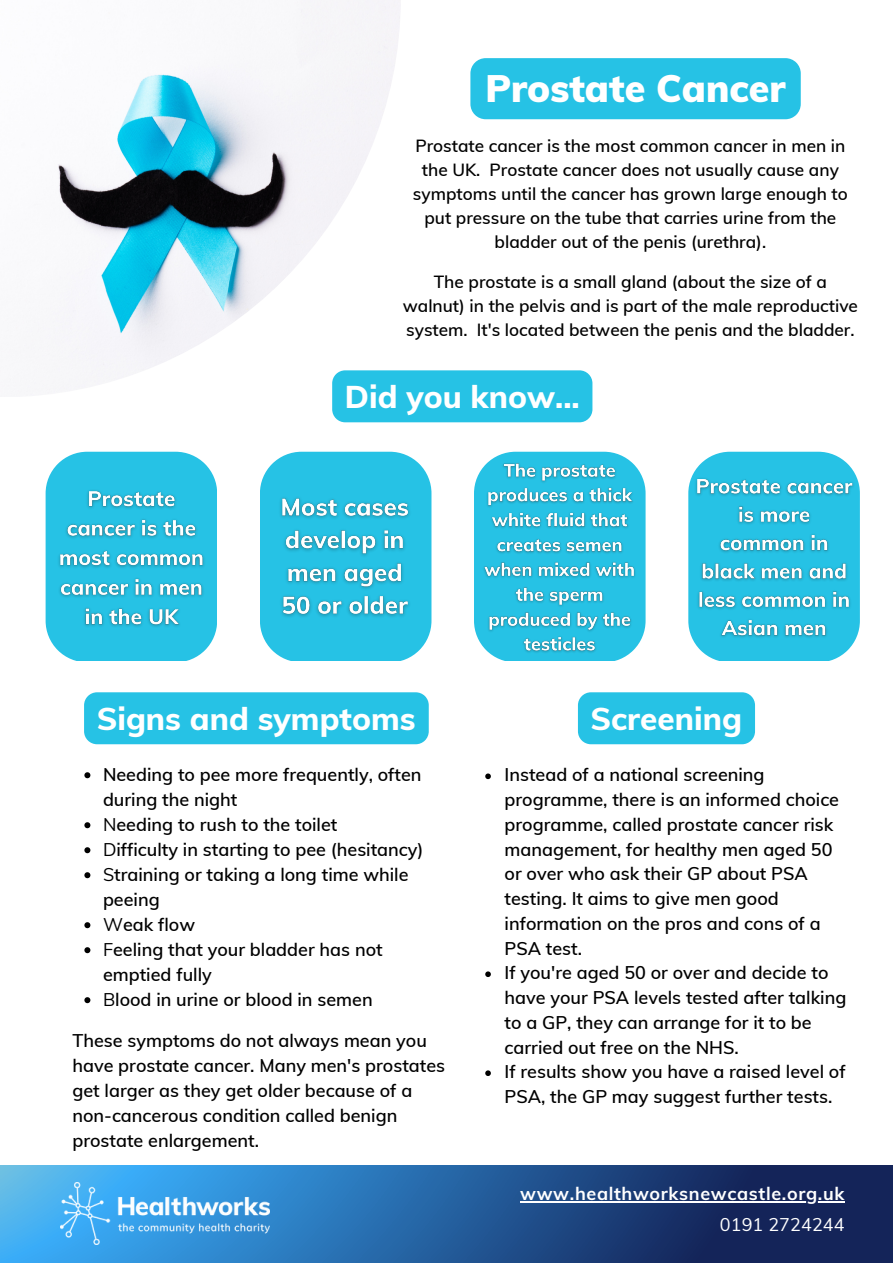
<style>
.page{position:relative;width:893px;height:1264px;background:#fff}
.page>*{position:absolute;margin:0;border:0;box-sizing:border-box;transform-origin:0 0}
.t1{font:900 37.5px "Muli";color:#fff}
.t2{font:800 31.5px "Muli";color:#fff}
.t3{font:600 18px/25px "Muli";color:#000}
.t4{font:700 18px "Muli";letter-spacing:.035em;color:#fff}
.t5{font:18px "Muli";letter-spacing:.005em;color:#fff}
.t6{font:600 17.25px/24px "Muli";color:#000;text-align:center}
.s1{font-weight:400}
</style>
<div class="page">
<svg style="left:0;top:1165px;width:892px;height:97px;background:#255a97"></svg>
<img style="left:60px;top:1182px;width:210px;height:61px">
<img style="left:31px;top:0;width:369px;height:395px">
<svg style="left:46px;top:452px;width:171px;height:209px;background:#3fc9e8"></svg>
<svg style="left:260px;top:452px;width:171px;height:209px;background:#39c7e7"></svg>
<svg style="left:474px;top:452px;width:171px;height:191px"></svg>
<svg style="left:688px;top:452px;width:164px;height:209px"></svg>
<hr style="left:520px;top:1201px;width:325px;height:1px;background:#fff">
<svg style="left:84px;top:772px;width:6px;height:6px"></svg>
<svg style="left:84px;top:822px;width:6px;height:6px"></svg>
<svg style="left:84px;top:847px;width:6px;height:6px"></svg>
<svg style="left:84px;top:872px;width:6px;height:6px"></svg>
<svg style="left:84px;top:922px;width:6px;height:6px"></svg>
<svg style="left:84px;top:947px;width:6px;height:6px"></svg>
<svg style="left:84px;top:997px;width:6px;height:6px"></svg>
<div style="left:470px;top:58px;width:330px;height:61px;background:#26c2e5"></div>
<div style="left:84px;top:692px;width:344px;height:52px;background:#26c2e5"></div>
<div style="left:332px;top:370px;width:260px;height:52px;background:#26c2e5;border-radius:13px"></div>
<img style="left:53px;top:479px;width:156px;height:157px">
<img style="left:273px;top:486px;width:144px;height:142px">
<div style="left:578px;top:692px;width:177px;height:52px;background:#26c2e5;border-radius:13px"></div>
<svg style="left:485px;top:773px;width:6px;height:6px"></svg>
<svg style="left:485px;top:971px;width:6px;height:6px"></svg>
<svg style="left:485px;top:1070px;width:6px;height:5px"></svg>
<img style="left:689px;top:468px;width:170px;height:179px">
<img style="left:480px;top:455px;width:159px;height:206px">
<h1 class="t1" style="left:485px;top:64px;width:302px">Prostate Cancer</h1>
<p class="t6" style="left:413px;top:134px;width:436px">Prostate cancer is the most common cancer in men in the UK. Prostate cancer does not usually cause any symptoms until the cancer has grown large enough to put pressure on the tube that carries urine from the bladder out of the penis (urethra).</p>
<p class="t6" style="left:403px;top:270px;width:456px">The prostate is a small gland (about the size of a walnut) in the pelvis and is part of the male reproductive system. It's located between the penis and the bladder.</p>
<h2 class="t2" style="left:345px;top:376px;width:236px">Did you know...</h2>
<h2 class="t2" style="left:97px;top:698px;width:320px">Signs and symptoms</h2>
<p class="t3" style="left:103px;top:762px;width:322px">Needing to pee more frequently, often during the night<br><span class="s1">N</span>eeding to rush to the toilet<br><span class="s1">D</span>ifficulty in starting to pee (hesitancy)<br><span class="s1">S</span>training or taking a long time while peeing<br><span class="s1">W</span>eak flow<br><span class="s1">F</span>eeling that your bladder has not emptied fully<br><span class="s1">B</span>lood in urine or blood in semen</p>
<p class="t3" style="left:72px;top:1027px;width:374px">These symptoms do not always mean you have prostate cancer. Many men's prostates get larger as they get older because of a non-cancerous condition called benign prostate enlargement.</p>
<h2 class="t2" style="left:590px;top:698px;width:153px">Screening</h2>
<p class="t3" style="left:504px;top:762px;width:343px">Instead of a national screening programme, there is an informed choice programme, called prostate cancer risk management, for healthy men aged 50 or over who ask their GP about PSA testing. It aims to give men good information on the pros and cons of a PSA test.<br>If you're aged 50 or over and decide to have your PSA levels tested after talking to a GP, they can arrange for it to be carried out free on the NHS.<br>If results show you have a raised level of PSA, the GP may suggest further tests.</p>
<p class="t4" style="left:520px;top:1181px;width:325px">www.healthworksnewcastle.org.uk</p>
<p class="t5" style="left:719px;top:1212px;width:126px">0191 2724244</p>
</div>
